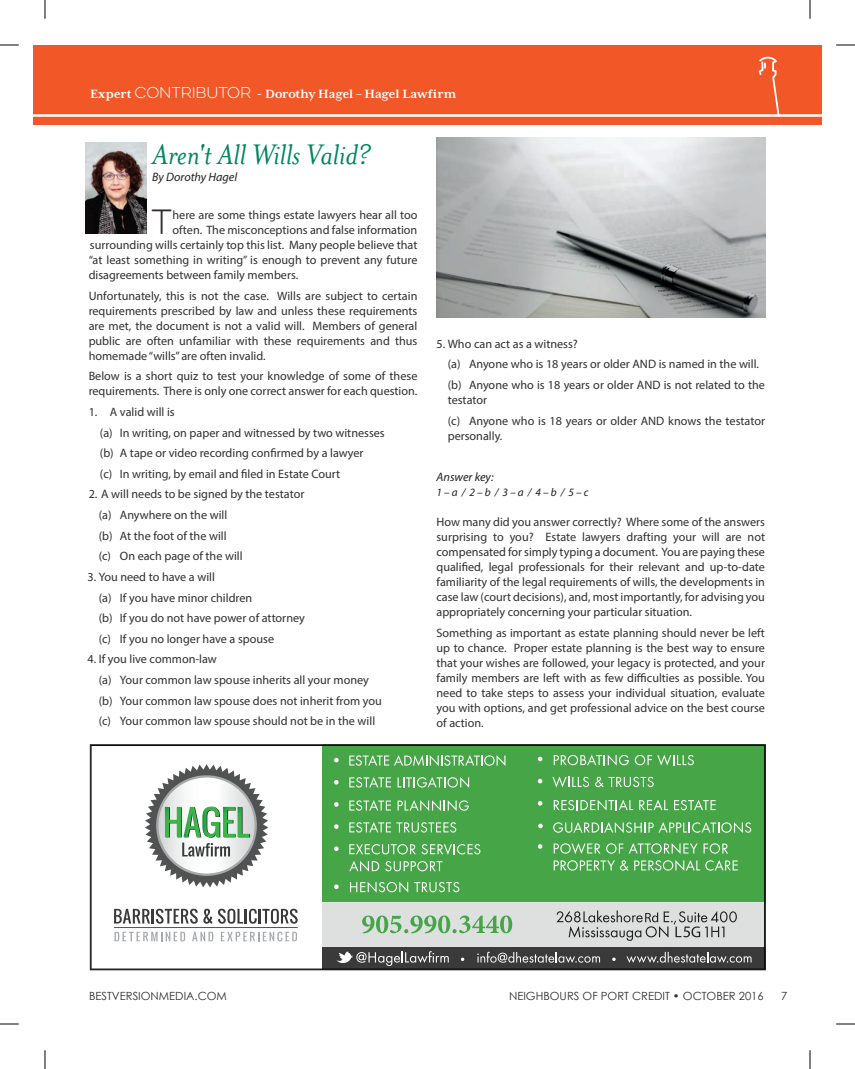
<style>
.page{position:relative;width:855px;height:1069px;background:#fff}
.page>*{position:absolute;margin:0;border:0;box-sizing:border-box;transform-origin:0 0}
.t1{font:italic 32.5px "Mrs Eaves";letter-spacing:-.01em;color:#008561}
.t2{font:100 31.38px "Eveleth Clean";color:#312f30}
.t3{font:13.75px "Mrs Eaves XL Ser B";letter-spacing:.005em;color:#fff}
.t4{font:12.25px/15px "Myriad Pro";color:#312f30}
.t5{font:italic 12.25px "Myriad Pro";color:#231f20}
.t6{font:11.25px "Century Gothic";color:#312f30}
.t7{font:italic 11.25px "Myriad Pro";color:#231f20}
.s1{font-family:"Eveleth Clean";font-weight:100;font-size:14px}
</style>
<div class="page">
<div style="left:34px;top:45px;width:787px;height:79px;background:#f15322"></div>
<svg style="left:759px;top:56px;width:21px;height:58px"></svg>
<hr style="left:34px;top:114px;width:787px;height:3px;background:#fff">
<img style="left:86px;top:143px;width:61px;height:91px">
<svg style="left:114px;top:746px;width:650px;height:222px"></svg>
<div style="left:90px;top:744px;width:676px;height:226px;border:1px solid #231f20"></div>
<img style="left:436px;top:137px;width:330px;height:181px">
<svg style="left:0;top:44px;width:19px;height:2px"></svg>
<svg style="left:836px;top:44px;width:19px;height:2px"></svg>
<svg style="left:0;top:1023px;width:19px;height:2px"></svg>
<svg style="left:836px;top:1023px;width:19px;height:2px"></svg>
<svg style="left:44px;top:0;width:2px;height:19px"></svg>
<svg style="left:44px;top:1050px;width:2px;height:19px"></svg>
<svg style="left:809px;top:0;width:2px;height:19px"></svg>
<svg style="left:809px;top:1050px;width:2px;height:19px"></svg>
<p class="t3" style="left:90px;top:86px;width:368px">Expert <span class="s1">CONTRIBUTOR</span> - Dorothy Hagel – Hagel Lawfirm</p>
<h1 class="t1" style="left:152px;top:137px;width:221px">Aren't All Wills Valid?</h1>
<p class="t5" style="left:152px;top:170px;width:87px">By Dorothy Hagel</p>
<h2 class="t2" style="left:151px;top:200px;width:23px">T</h2>
<p class="t4" style="left:173px;top:207px;width:246px">here are some things estate lawyers hear all too</p>
<p class="t4" style="left:173px;top:222px;width:246px">often. The misconceptions and false information</p>
<p class="t4" style="left:90px;top:237px;width:329px">surrounding wills certainly top this list. Many people believe that</p>
<p class="t4" style="left:89px;top:252px;width:330px">“at least something in writing” is enough to prevent any future</p>
<p class="t4" style="left:89px;top:267px;width:211px">disagreements between family members.</p>
<p class="t4" style="left:89px;top:288px;width:330px;text-align:justify">Unfortunately, this is not the case. Wills are subject to certain requirements prescribed by law and unless these requirements are met, the document is not a valid will. Members of general public are often unfamiliar with these requirements and thus homemade “wills” are often invalid.</p>
<p class="t4" style="left:89px;top:368px;width:330px">Below is a short quiz to test your knowledge of some of these requirements. There is only one correct answer for each question.</p>
<p class="t4" style="left:100px;top:401px;width:286px;line-height:20.6px;text-indent:-11px">1. A valid will is<br>(a) In writing, on paper and witnessed by two witnesses (b) A tape or video recording confirmed by a lawyer<br>(c) In writing, by email and filed in Estate Court</p>
<p class="t4" style="left:99px;top:484px;width:207px;line-height:20.6px;text-indent:-10px">2. A will needs to be signed by the testator (a) Anywhere on the will<br>(b) At the foot of the will<br>(c) On each page of the will</p>
<p class="t4" style="left:99px;top:566px;width:208px;line-height:20.6px;text-indent:-11px">3. You need to have a will<br>(a) If you have minor children<br>(b) If you do not have power of attorney (c) If you no longer have a spouse</p>
<p class="t4" style="left:99px;top:649px;width:285px;line-height:20.6px;text-indent:-11px">4. If you live common-law<br>(a) Your common law spouse inherits all your money (b) Your common law spouse does not inherit from you (c) Your common law spouse should not be in the will</p>
<p class="t4" style="left:448px;top:333px;width:319px;line-height:20.6px;text-indent:-11px">5. Who can act as a witness?<br>(a) Anyone who is 18 years or older AND is named in the will. (b) Anyone who is 18 years or older AND is not related to the</p>
<p class="t4" style="left:448px;top:389px;width:319px;line-height:20.6px">testator<br>(c) Anyone who is 18 years or older AND knows the testator</p>
<p class="t4" style="left:448px;top:428px;width:56px">personally.</p>
<p class="t5" style="left:436px;top:469px;width:59px">Answer key:</p>
<p class="t7" style="left:436px;top:485px;width:154px">1 – a / 2 – b / 3 – a / 4 – b / 5 – c</p>
<p class="t4" style="left:436px;top:514px;width:330px;text-align:justify">How many did you answer correctly? Where some of the answers surprising to you? Estate lawyers drafting your will are not compensated for simply typing a document. You are paying these qualified, legal professionals for their relevant and up-to-date familiarity of the legal requirements of wills, the developments in case law (court decisions), and, most importantly, for advising you appropriately concerning your particular situation.</p>
<p class="t4" style="left:436px;top:625px;width:330px;text-align:justify">Something as important as estate planning should never be left up to chance. Proper estate planning is the best way to ensure that your wishes are followed, your legacy is protected, and your family members are left with as few difficulties as possible. You need to take steps to assess your individual situation, evaluate you with options, and get professional advice on the best course of action.</p>
<p class="t6" style="left:89px;top:988px;width:139px">BESTVERSIONMEDIA.COM</p>
<p class="t6" style="left:509px;top:988px;width:256px">NEIGHBOURS OF PORT CREDIT • OCTOBER 2016</p>
<p class="t6" style="left:781px;top:988px;width:8px">7</p>
</div>
